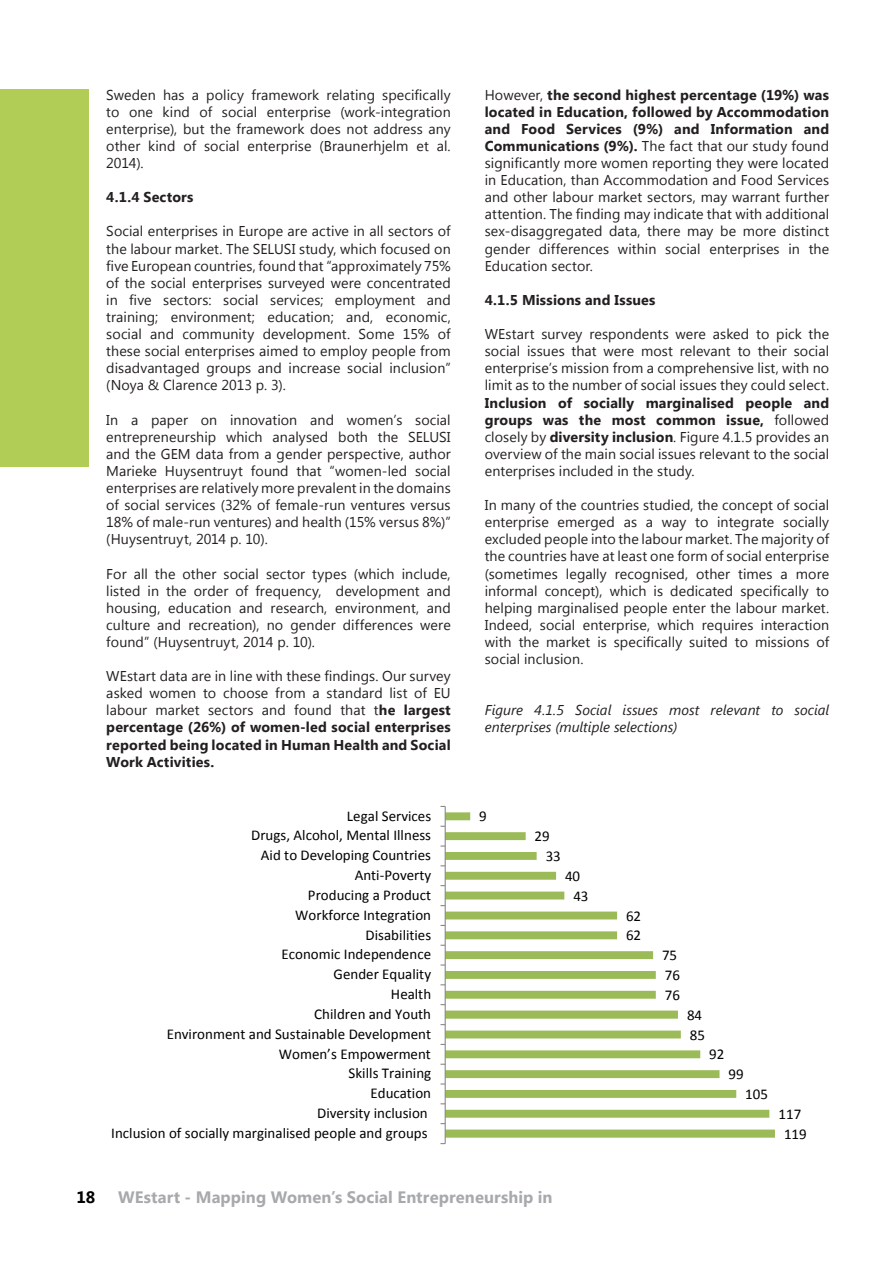
<style>
.page{position:relative;width:893px;height:1263px;background:#fff}
.page>*{position:absolute;margin:0;border:0;box-sizing:border-box;transform-origin:0 0}
.t1{font:700 16.5px "Segoe UI";letter-spacing:.005em;color:#a8a9ad}
.t2{font:700 16.5px "Segoe UI";color:#000}
.t3{font:15px "Calibri";color:#000}
.t4{font:14.25px/17.1px "Segoe UI";letter-spacing:.005em;color:#231f20;text-align:justify}
.t5{font:italic 14.25px/17.1px "Segoe UI";color:#231f20}
.t6{font:700 14.25px "Segoe UI";letter-spacing:.015em;color:#231f20}
.s1{font-weight:700}
</style>
<div class="page">
<svg style="left:446px;top:812px;width:329px;height:326px"></svg>
<hr style="left:445px;top:806px;width:1px;height:337px;background:#868686">
<div style="left:0;top:89px;width:88px;height:377px;background:#b2cd56"></div>
<p class="t4" style="left:106px;top:85px;width:346px">Sweden has a policy framework relating specifically to one kind of social enterprise (work-integration enterprise), but the framework does not address any other kind of social enterprise (Braunerhjelm et al.<br>2014).</p>
<p class="t6" style="left:106px;top:187px;width:89px">4.1.4 Sectors</p>
<p class="t4" style="left:106px;top:222px;width:346px">Social enterprises in Europe are active in all sectors of the labour market. The SELUSI study, which focused on five European countries, found that “approximately 75% of the social enterprises surveyed were concentrated in five sectors: social services; employment and training; environment; education; and, economic, social and community development. Some 15% of these social enterprises aimed to employ people from disadvantaged groups and increase social inclusion” (Noya &amp; Clarence 2013 p. 3).</p>
<p class="t4" style="left:106px;top:410px;width:346px">In a paper on innovation and women’s social entrepreneurship which analysed both the SELUSI and the GEM data from a gender perspective, author Marieke Huysentruyt found that “women-led social enterprises are relatively more prevalent in the domains of social services (32% of female-run ventures versus 18% of male-run ventures) and health (15% versus 8%)” (Huysentruyt, 2014 p. 10).</p>
<p class="t4" style="left:106px;top:564px;width:346px">For all the other social sector types (which include, listed in the order of frequency, development and housing, education and research, environment, and culture and recreation), no gender differences were found” (Huysentruyt, 2014 p. 10).</p>
<p class="t4" style="left:106px;top:667px;width:346px">WEstart data are in line with these findings. Our survey asked women to choose from a standard list of EU labour market sectors and found that t<span class="s1">he largest percentage (26%) of women-led social enterprises reported being located in Human Health and Social Work Activities.</span></p>
<p class="t4" style="left:485px;top:85px;width:346px">However, <span class="s1">the second highest percentage (19%) was located in Education, followed by Accommodation and Food Services (9%) and Information and Communications (9%).</span> The fact that our study found significantly more women reporting they were located in Education, than Accommodation and Food Services and other labour market sectors, may warrant further attention. The finding may indicate that with additional sex-disaggregated data, there may be more distinct gender differences within social enterprises in the Education sector.</p>
<p class="t6" style="left:485px;top:290px;width:172px">4.1.5 Missions and Issues</p>
<p class="t4" style="left:485px;top:325px;width:346px">WEstart survey respondents were asked to pick the social issues that were most relevant to their social enterprise’s mission from a comprehensive list, with no limit as to the number of social issues they could select.</p>
<p class="t4" style="left:485px;top:393px;width:346px"><span class="s1">Inclusion of socially marginalised people and groups was the most common issue,</span> followed closely by <span class="s1">diversity inclusion</span>. Figure 4.1.5 provides an overview of the main social issues relevant to the social enterprises included in the study.</p>
<p class="t4" style="left:485px;top:496px;width:346px">In many of the countries studied, the concept of social enterprise emerged as a way to integrate socially excluded people into the labour market. The majority of the countries have at least one form of social enterprise (sometimes legally recognised, other times a more informal concept), which is dedicated specifically to helping marginalised people enter the labour market.<br>Indeed, social enterprise, which requires interaction with the market is specifically suited to missions of social inclusion.</p>
<p class="t5" style="left:485px;top:701px;width:346px">Figure 4.1.5 Social issues most relevant to social enterprises (multiple selections)</p>
<p class="t3" style="left:347px;top:806px;width:86px">Legal Services</p>
<p class="t3" style="left:479px;top:807px;width:9px">9</p>
<p class="t3" style="left:251px;top:826px;width:181px">Drugs, Alcohol, Mental Illness</p>
<p class="t3" style="left:535px;top:827px;width:17px">29</p>
<p class="t3" style="left:261px;top:846px;width:172px">Aid to Developing Countries</p>
<p class="t3" style="left:546px;top:847px;width:17px">33</p>
<p class="t3" style="left:355px;top:866px;width:78px">Anti-Poverty</p>
<p class="t3" style="left:565px;top:866px;width:17px">40</p>
<p class="t3" style="left:308px;top:885px;width:125px">Producing a Product</p>
<p class="t3" style="left:573px;top:886px;width:17px">43</p>
<p class="t3" style="left:295px;top:905px;width:137px">Workforce Integration</p>
<p class="t3" style="left:626px;top:906px;width:17px">62</p>
<p class="t3" style="left:366px;top:925px;width:67px">Disabilities</p>
<p class="t3" style="left:626px;top:926px;width:17px">62</p>
<p class="t3" style="left:281px;top:945px;width:151px">Economic Independence</p>
<p class="t3" style="left:662px;top:946px;width:17px">75</p>
<p class="t3" style="left:334px;top:965px;width:99px">Gender Equality</p>
<p class="t3" style="left:665px;top:966px;width:17px">76</p>
<p class="t3" style="left:391px;top:985px;width:42px">Health</p>
<p class="t3" style="left:665px;top:985px;width:17px">76</p>
<p class="t3" style="left:314px;top:1004px;width:118px">Children and Youth</p>
<p class="t3" style="left:687px;top:1005px;width:17px">84</p>
<p class="t3" style="left:167px;top:1024px;width:266px">Environment and Sustainable Development</p>
<p class="t3" style="left:690px;top:1025px;width:17px">85</p>
<p class="t3" style="left:279px;top:1044px;width:154px">Women’s Empowerment</p>
<p class="t3" style="left:709px;top:1045px;width:17px">92</p>
<p class="t3" style="left:349px;top:1064px;width:84px">Skills Training</p>
<p class="t3" style="left:729px;top:1065px;width:17px">99</p>
<p class="t3" style="left:370px;top:1084px;width:62px">Education</p>
<p class="t3" style="left:745px;top:1084px;width:24px">105</p>
<p class="t3" style="left:317px;top:1104px;width:112px">Diversity inclusion</p>
<p class="t3" style="left:778px;top:1104px;width:24px">117</p>
<p class="t3" style="left:111px;top:1123px;width:318px">Inclusion of socially marginalised people and groups</p>
<p class="t3" style="left:784px;top:1124px;width:24px">119</p>
<p class="t2" style="left:77px;top:1185px;width:20px">18</p>
<p class="t1" style="left:118px;top:1185px;width:436px">WEstart - Mapping Women’s Social Entrepreneurship in</p>
</div>
